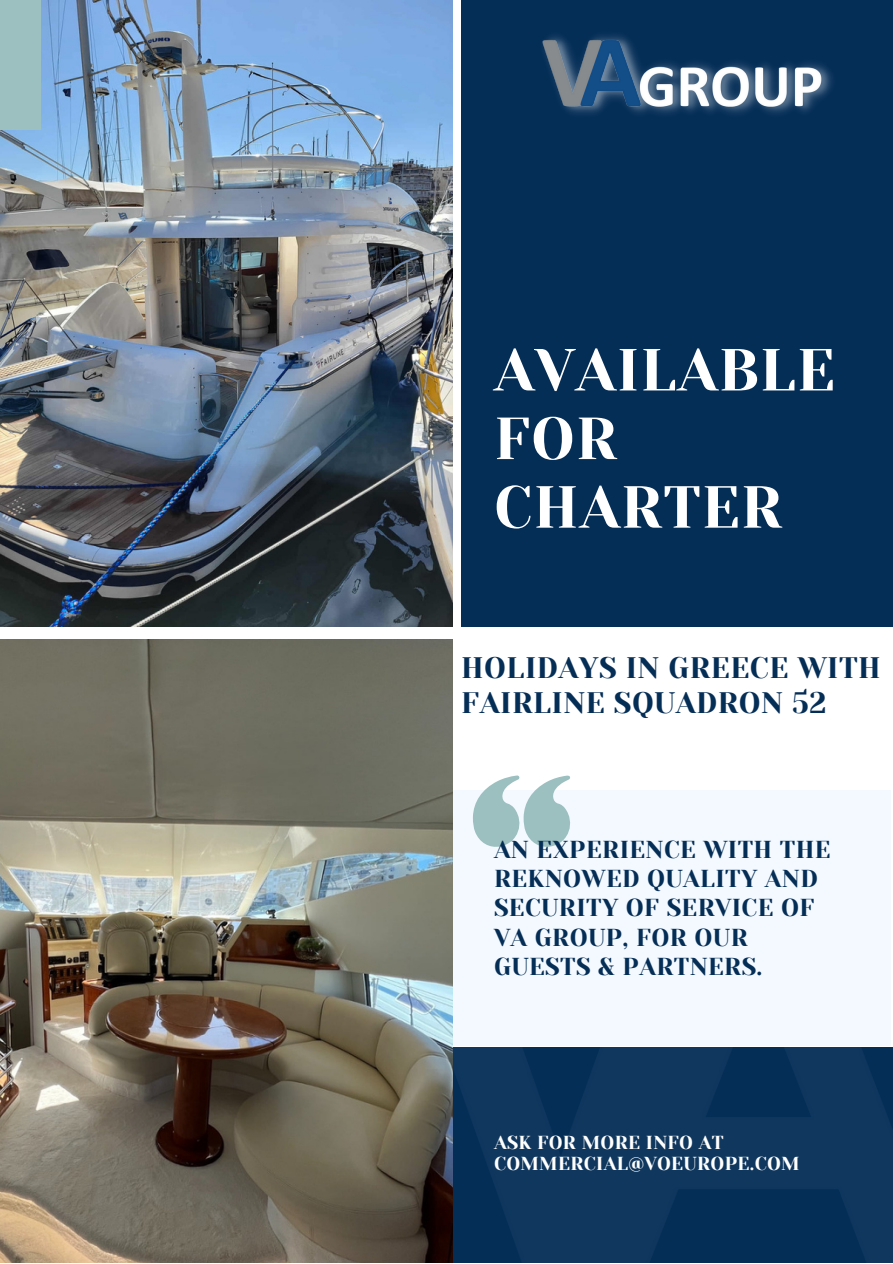
<style>
.page{position:relative;width:893px;height:1264px;background:#fff}
.page>*{position:absolute;margin:0;border:0;box-sizing:border-box;transform-origin:0 0}
.t1{font:59.25px/68.6px "Yeseva One";letter-spacing:.015em;color:#fff}
.t2{font:29.55px/34.8px "Yeseva One";letter-spacing:.015em;color:#052e57}
.t3{font:24.45px/29.2px "Yeseva One";letter-spacing:.015em;color:#052e57}
.t4{font:18.75px/21.3px "Yeseva One";letter-spacing:.015em;color:#fff}
</style>
<div class="page">
<div style="left:461px;top:0;width:431px;height:626px;background:#052e57"></div>
<img style="left:0;top:0;width:452px;height:626px">
<img style="left:542px;top:36px;width:290px;height:77px">
<img style="left:452px;top:1047px;width:440px;height:215px">
<div style="left:0;top:790px;width:890px;height:255px;background:#f3f9ff"></div>
<img style="left:0;top:639px;width:452px;height:623px">
<svg style="left:473px;top:775px;width:97px;height:72px"></svg>
<div style="left:0;top:0;width:41px;height:130px;background:#9cc0bf"></div>
<h1 class="t1" style="left:494px;top:336px;width:342px">AVAILABLE<br>FOR<br>CHARTER</h1>
<p class="t2" style="left:461px;top:650px;width:421px">HOLIDAYS IN GREECE WITH<br>FAIRLINE SQUADRON 52</p>
<p class="t3" style="left:494px;top:835px;width:338px">AN EXPERIENCE WITH THE<br>REKNOWED QUALITY AND<br>SECURITY OF SERVICE OF<br>VA GROUP, FOR OUR<br>GUESTS &amp; PARTNERS.</p>
<p class="t4" style="left:494px;top:1131px;width:307px">ASK FOR MORE INFO AT<br>COMMERCIAL@VOEUROPE.COM</p>
</div>
